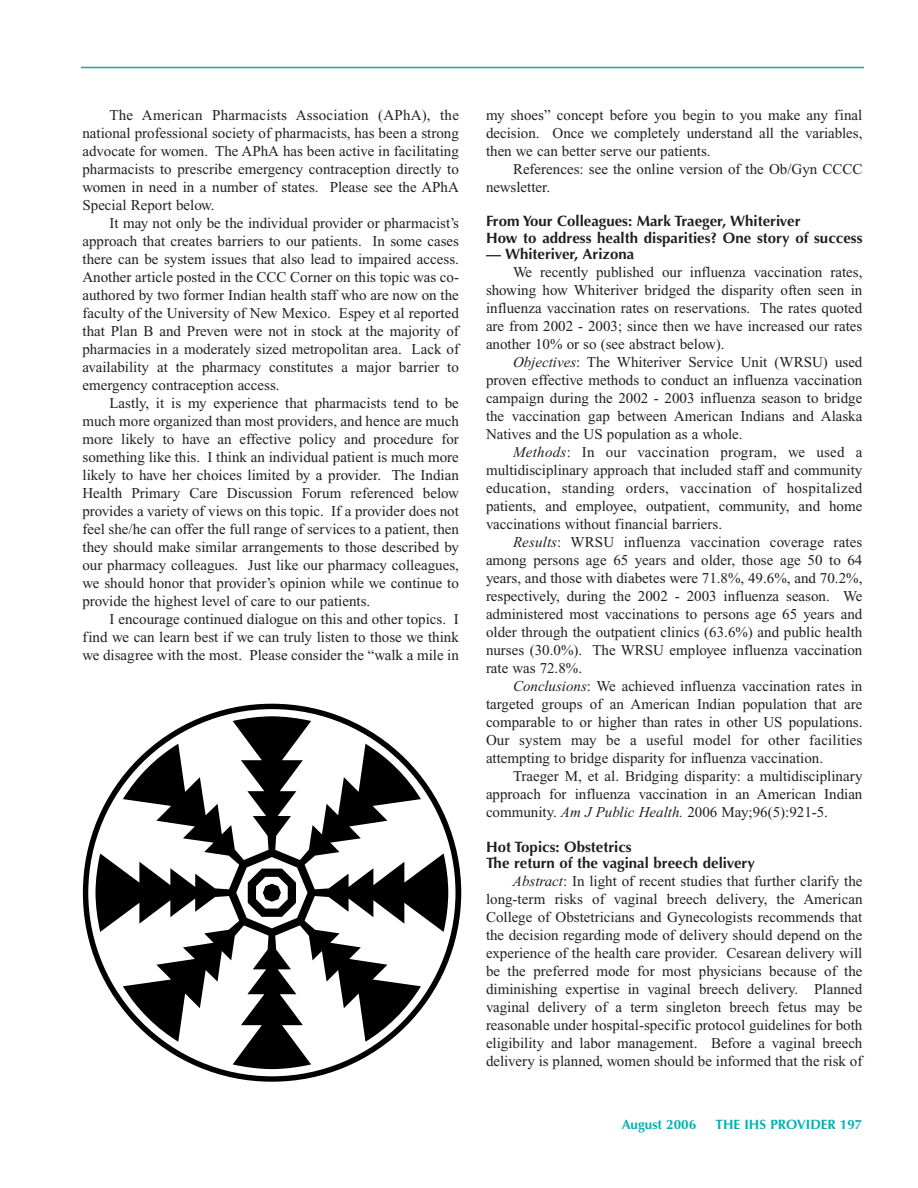
<style>
.page{position:relative;width:918px;height:1188px;background:#fff}
.page>*{position:absolute;margin:0;border:0;box-sizing:border-box;transform-origin:0 0}
.t1{font:15px/18px "Times New Roman";color:#231f20;text-align:justify}
.t2{font:700 15px/16.5px "Optima";color:#231f20}
.t3{font:15px "Times New Roman";letter-spacing:.02em;color:#231f20}
.t4{font:700 13.5px "Optima";color:#00b1b0}
.s1{font-style:italic}
</style>
<div class="page">
<hr style="left:81px;top:67px;width:783px;height:1px;background:#00b1b0">
<svg style="left:95px;top:716px;width:353px;height:353px"></svg>
<p class="t1" style="left:110px;top:107px;width:351px">The American Pharmacists Association (APhA), the</p>
<p class="t1" style="left:82px;top:125px;width:378px">national professional society of pharmacists, has been a strong</p>
<p class="t1" style="left:82px;top:143px;width:378px">advocate for women. The APhA has been active in facilitating</p>
<p class="t1" style="left:82px;top:161px;width:378px">pharmacists to prescribe emergency contraception directly to</p>
<p class="t1" style="left:82px;top:179px;width:378px">women in need in a number of states. Please see the APhA</p>
<p class="t1" style="left:82px;top:197px;width:133px">Special Report below.</p>
<p class="t1" style="left:110px;top:215px;width:351px">It may not only be the individual provider or pharmacist’s</p>
<p class="t1" style="left:82px;top:233px;width:378px">approach that creates barriers to our patients. In some cases</p>
<p class="t1" style="left:82px;top:251px;width:378px">there can be system issues that also lead to impaired access.</p>
<p class="t1" style="left:82px;top:269px;width:378px">Another article posted in the CCC Corner on this topic was co-</p>
<p class="t1" style="left:82px;top:287px;width:378px">authored by two former Indian health staff who are now on the</p>
<p class="t1" style="left:82px;top:305px;width:378px">faculty of the University of New Mexico. Espey et al reported</p>
<p class="t1" style="left:82px;top:323px;width:378px">that Plan B and Preven were not in stock at the majority of</p>
<p class="t1" style="left:82px;top:341px;width:378px">pharmacies in a moderately sized metropolitan area. Lack of</p>
<p class="t1" style="left:82px;top:359px;width:378px">availability at the pharmacy constitutes a major barrier to</p>
<p class="t1" style="left:82px;top:377px;width:199px">emergency contraception access.</p>
<p class="t1" style="left:110px;top:395px;width:351px">Lastly, it is my experience that pharmacists tend to be</p>
<p class="t1" style="left:82px;top:413px;width:378px">much more organized than most providers, and hence are much</p>
<p class="t1" style="left:82px;top:431px;width:378px">more likely to have an effective policy and procedure for</p>
<p class="t1" style="left:82px;top:449px;width:378px">something like this. I think an individual patient is much more</p>
<p class="t1" style="left:82px;top:467px;width:378px">likely to have her choices limited by a provider. The Indian</p>
<p class="t1" style="left:82px;top:485px;width:378px">Health Primary Care Discussion Forum referenced below</p>
<p class="t1" style="left:82px;top:503px;width:378px">provides a variety of views on this topic. If a provider does not</p>
<p class="t1" style="left:82px;top:521px;width:378px">feel she/he can offer the full range of services to a patient, then</p>
<p class="t1" style="left:82px;top:539px;width:378px">they should make similar arrangements to those described by</p>
<p class="t1" style="left:82px;top:557px;width:378px">our pharmacy colleagues. Just like our pharmacy colleagues,</p>
<p class="t1" style="left:82px;top:575px;width:378px">we should honor that provider’s opinion while we continue to</p>
<p class="t1" style="left:82px;top:593px;width:289px">provide the highest level of care to our patients.</p>
<p class="t1" style="left:110px;top:611px;width:351px">I encourage continued dialogue on this and other topics. I</p>
<p class="t1" style="left:82px;top:629px;width:378px">find we can learn best if we can truly listen to those we think</p>
<p class="t1" style="left:82px;top:647px;width:378px">we disagree with the most. Please consider the “walk a mile in</p>
<p class="t1" style="left:486px;top:107px;width:378px">my shoes” concept before you begin to you make any final</p>
<p class="t1" style="left:486px;top:125px;width:378px">decision. Once we completely understand all the variables,</p>
<p class="t1" style="left:486px;top:143px;width:226px">then we can better serve our patients.</p>
<p class="t1" style="left:513px;top:161px;width:351px">References: see the online version of the Ob/Gyn CCCC</p>
<p class="t1" style="left:486px;top:179px;width:66px">newsletter.</p>
<p class="t2" style="left:486px;top:215px;width:378px">From Your Colleagues: Mark Traeger, Whiteriver<br>How to address health disparities? One story of success</p>
<p class="t2" style="left:486px;top:248px;width:150px">— Whiteriver, Arizona</p>
<p class="t1" style="left:513px;top:265px;width:351px">We recently published our influenza vaccination rates,</p>
<p class="t1" style="left:486px;top:283px;width:378px">showing how Whiteriver bridged the disparity often seen in</p>
<p class="t1" style="left:486px;top:301px;width:378px">influenza vaccination rates on reservations. The rates quoted</p>
<p class="t1" style="left:486px;top:319px;width:378px">are from 2002 - 2003; since then we have increased our rates</p>
<p class="t1" style="left:486px;top:337px;width:240px">another 10% or so (see abstract below).</p>
<p class="t1" style="left:513px;top:355px;width:351px"><span class="s1">Objectives</span>: The Whiteriver Service Unit (WRSU) used</p>
<p class="t1" style="left:486px;top:373px;width:378px">proven effective methods to conduct an influenza vaccination</p>
<p class="t1" style="left:486px;top:391px;width:378px">campaign during the 2002 - 2003 influenza season to bridge</p>
<p class="t1" style="left:486px;top:409px;width:378px">the vaccination gap between American Indians and Alaska</p>
<p class="t1" style="left:486px;top:427px;width:258px">Natives and the US population as a whole.</p>
<p class="t3" style="left:513px;top:447px;width:351px"><span class="s1">Methods</span>: In our vaccination program, we used a</p>
<p class="t1" style="left:486px;top:463px;width:378px">multidisciplinary approach that included staff and community</p>
<p class="t3" style="left:486px;top:483px;width:378px">education, standing orders, vaccination of hospitalized</p>
<p class="t1" style="left:486px;top:499px;width:378px">patients, and employee, outpatient, community, and home</p>
<p class="t1" style="left:486px;top:517px;width:238px">vaccinations without financial barriers.</p>
<p class="t1" style="left:513px;top:535px;width:351px"><span class="s1">Results</span>: WRSU influenza vaccination coverage rates</p>
<p class="t1" style="left:486px;top:553px;width:378px">among persons age 65 years and older, those age 50 to 64</p>
<p class="t1" style="left:486px;top:571px;width:378px">years, and those with diabetes were 71.8%, 49.6%, and 70.2%,</p>
<p class="t1" style="left:486px;top:589px;width:378px">respectively, during the 2002 - 2003 influenza season. We</p>
<p class="t1" style="left:486px;top:607px;width:378px">administered most vaccinations to persons age 65 years and</p>
<p class="t1" style="left:486px;top:625px;width:378px">older through the outpatient clinics (63.6%) and public health</p>
<p class="t1" style="left:486px;top:643px;width:378px">nurses (30.0%). The WRSU employee influenza vaccination</p>
<p class="t1" style="left:486px;top:661px;width:98px">rate was 72.8%.</p>
<p class="t1" style="left:513px;top:679px;width:351px"><span class="s1">Conclusions</span>: We achieved influenza vaccination rates in</p>
<p class="t1" style="left:486px;top:697px;width:378px">targeted groups of an American Indian population that are</p>
<p class="t1" style="left:486px;top:715px;width:378px">comparable to or higher than rates in other US populations.</p>
<p class="t1" style="left:486px;top:733px;width:378px">Our system may be a useful model for other facilities</p>
<p class="t1" style="left:486px;top:751px;width:339px">attempting to bridge disparity for influenza vaccination.</p>
<p class="t1" style="left:513px;top:769px;width:351px">Traeger M, et al. Bridging disparity: a multidisciplinary</p>
<p class="t1" style="left:486px;top:787px;width:378px">approach for influenza vaccination in an American Indian</p>
<p class="t1" style="left:486px;top:805px;width:344px">community. <span class="s1">Am J Public Health.</span> 2006 May;96(5):921-5.</p>
<p class="t2" style="left:486px;top:840px;width:270px">Hot Topics: Obstetrics<br>The return of the vaginal breech delivery</p>
<p class="t1" style="left:486px;top:874px;width:378px;text-indent:27px"><span class="s1">Abstract</span>: In light of recent studies that further clarify the long-term risks of vaginal breech delivery, the American College of Obstetricians and Gynecologists recommends that the decision regarding mode of delivery should depend on the experience of the health care provider. Cesarean delivery will be the preferred mode for most physicians because of the diminishing expertise in vaginal breech delivery. Planned vaginal delivery of a term singleton breech fetus may be reasonable under hospital-specific protocol guidelines for both eligibility and labor management. Before a vaginal breech delivery is planned, women should be informed that the risk of</p>
<p class="t4" style="left:622px;top:1119px;width:76px">August 2006</p>
<p class="t4" style="left:716px;top:1119px;width:148px">THE IHS PROVIDER 197</p>
</div>
